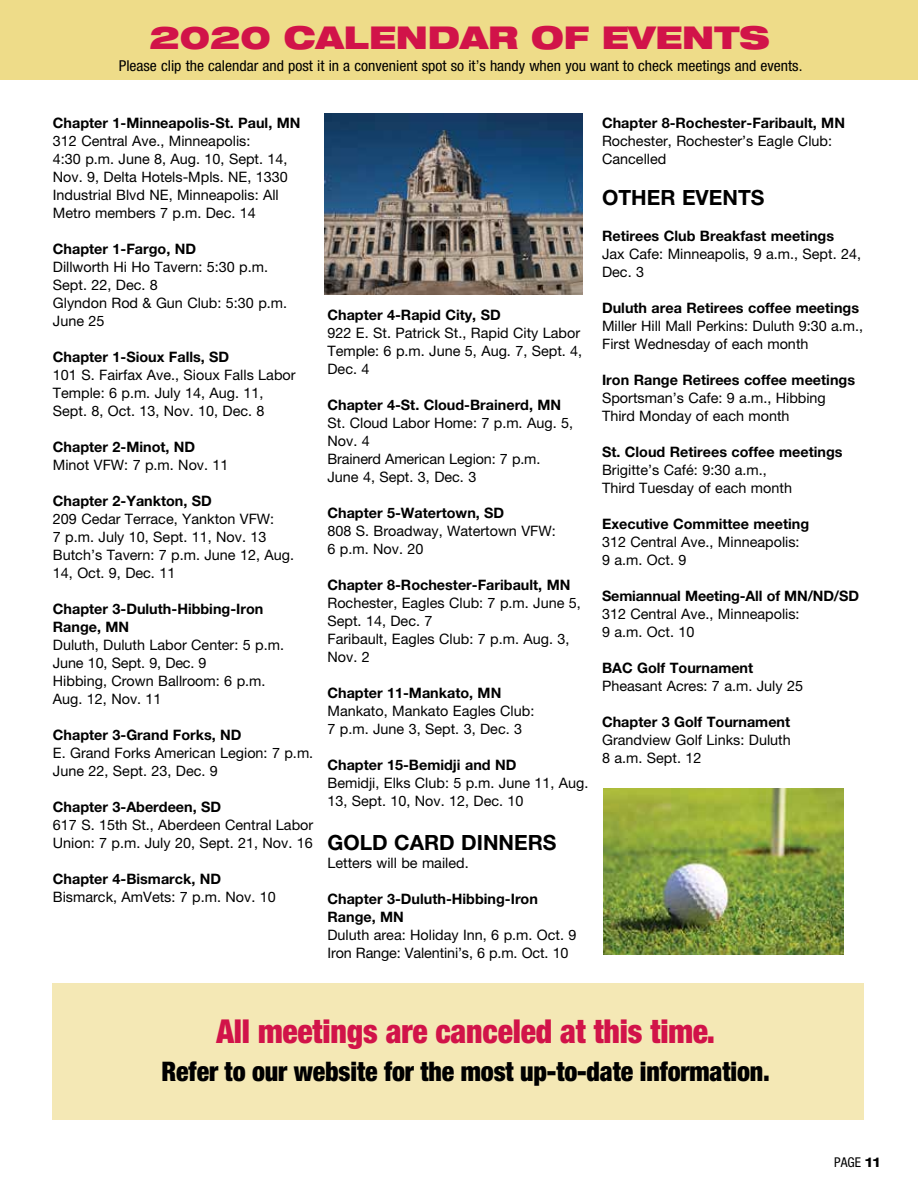
<style>
.page{position:relative;width:918px;height:1188px;background:#fff}
.page>*{position:absolute;margin:0;border:0;box-sizing:border-box;transform-origin:0 0}
.t1{font:900 condensed 33px "Helvetica Neue";letter-spacing:-.005em;color:#d11349;scale:.96 1}
.t2{font:900 expanded 31.5px "Helvetica Neue";color:#d11349}
.t3{font:900 condensed 27px "Helvetica Neue";letter-spacing:-.005em;color:#000;scale:.96 1}
.t4{font:700 21px "Helvetica Neue";color:#000}
.t5{font:condensed 15px "Helvetica Neue";color:#000;scale:1.05 1}
.t6{font:14.4px/18px "Helvetica Neue";color:#000}
.t7{font:700 14.4px/18px "Helvetica Neue";color:#000}
.t8{font:condensed 13.5px "Helvetica Neue";color:#000}
.s1{font-weight:700;font-stretch:expanded}
</style>
<div class="page">
<div style="left:0;top:0;width:918px;height:80px;background:#eedc89"></div>
<img style="left:325px;top:113px;width:258px;height:181px">
<img style="left:603px;top:788px;width:241px;height:167px">
<div style="left:53px;top:983px;width:811px;height:136px;background:#f4e8b5"></div>
<h2 class="t2" style="left:150px;top:18px;width:622px">2020 CALENDAR OF EVENTS</h2>
<p class="t5" style="left:119px;top:57px;width:653px">Please clip the calendar and post it in a convenient spot so it’s handy when you want to check meetings and events.</p>
<p class="t7" style="left:53px;top:114px;width:249px">Chapter 1-Minneapolis-St. Paul, MN</p>
<p class="t6" style="left:53px;top:132px;width:236px">312 Central Ave., Minneapolis:<br>4:30 p.m. June 8, Aug. 10, Sept. 14, Nov. 9, Delta Hotels-Mpls. NE, 1330<br>Industrial Blvd NE, Minneapolis: All Metro members 7 p.m. Dec. 14</p>
<p class="t7" style="left:53px;top:240px;width:145px">Chapter 1-Fargo, ND</p>
<p class="t6" style="left:53px;top:258px;width:236px">Dillworth Hi Ho Tavern: 5:30 p.m.<br>Sept. 22, Dec. 8<br>Glyndon Rod &amp; Gun Club: 5:30 p.m.<br>June 25</p>
<p class="t7" style="left:53px;top:348px;width:178px">Chapter 1-Sioux Falls, SD</p>
<p class="t6" style="left:53px;top:366px;width:244px">101 S. Fairfax Ave., Sioux Falls Labor<br>Temple: 6 p.m. July 14, Aug. 11,<br>Sept. 8, Oct. 13, Nov. 10, Dec. 8</p>
<p class="t7" style="left:53px;top:438px;width:144px">Chapter 2-Minot, ND</p>
<p class="t6" style="left:53px;top:456px;width:177px">Minot VFW: 7 p.m. Nov. 11</p>
<p class="t7" style="left:53px;top:492px;width:160px">Chapter 2-Yankton, SD</p>
<p class="t6" style="left:53px;top:510px;width:243px">209 Cedar Terrace, Yankton VFW:<br>7 p.m. July 10, Sept. 11, Nov. 13<br>Butch’s Tavern: 7 p.m. June 12, Aug.<br>14, Oct. 9, Dec. 11</p>
<p class="t7" style="left:53px;top:600px;width:212px">Chapter 3-Duluth-Hibbing-Iron<br>Range, MN</p>
<p class="t6" style="left:53px;top:636px;width:233px">Duluth, Duluth Labor Center: 5 p.m.<br>June 10, Sept. 9, Dec. 9<br>Hibbing, Crown Ballroom: 6 p.m.<br>Aug. 12, Nov. 11</p>
<p class="t7" style="left:53px;top:726px;width:190px">Chapter 3-Grand Forks, ND</p>
<p class="t6" style="left:53px;top:744px;width:262px">E. Grand Forks American Legion: 7 p.m.<br>June 22, Sept. 23, Dec. 9</p>
<p class="t7" style="left:53px;top:798px;width:170px">Chapter 3-Aberdeen, SD</p>
<p class="t6" style="left:53px;top:816px;width:262px">617 S. 15th St., Aberdeen Central Labor<br>Union: 7 p.m. July 20, Sept. 21, Nov. 16</p>
<p class="t7" style="left:53px;top:870px;width:170px">Chapter 4-Bismarck, ND</p>
<p class="t6" style="left:53px;top:888px;width:224px">Bismarck, AmVets: 7 p.m. Nov. 10</p>
<p class="t7" style="left:327px;top:306px;width:175px">Chapter 4-Rapid City, SD</p>
<p class="t6" style="left:327px;top:324px;width:256px">922 E. St. Patrick St., Rapid City Labor<br>Temple: 6 p.m. June 5, Aug. 7, Sept. 4,<br>Dec. 4</p>
<p class="t7" style="left:327px;top:396px;width:235px">Chapter 4-St. Cloud-Brainerd, MN</p>
<p class="t6" style="left:327px;top:414px;width:247px">St. Cloud Labor Home: 7 p.m. Aug. 5,<br>Nov. 4<br>Brainerd American Legion: 7 p.m.<br>June 4, Sept. 3, Dec. 3</p>
<p class="t7" style="left:327px;top:504px;width:178px">Chapter 5-Watertown, SD</p>
<p class="t6" style="left:327px;top:522px;width:230px">808 S. Broadway, Watertown VFW:<br>6 p.m. Nov. 20</p>
<p class="t7" style="left:327px;top:576px;width:244px">Chapter 8-Rochester-Faribault, MN</p>
<p class="t6" style="left:327px;top:594px;width:255px">Rochester, Eagles Club: 7 p.m. June 5,<br>Sept. 14, Dec. 7<br>Faribault, Eagles Club: 7 p.m. Aug. 3,<br>Nov. 2</p>
<p class="t7" style="left:327px;top:684px;width:175px">Chapter 11-Mankato, MN</p>
<p class="t6" style="left:327px;top:702px;width:208px">Mankato, Mankato Eagles Club:<br>7 p.m. June 3, Sept. 3, Dec. 3</p>
<p class="t7" style="left:327px;top:756px;width:190px">Chapter 15-Bemidji and ND</p>
<p class="t6" style="left:327px;top:774px;width:263px">Bemidji, Elks Club: 5 p.m. June 11, Aug.<br>13, Sept. 10, Nov. 12, Dec. 10</p>
<h3 class="t4" style="left:327px;top:829px;width:231px">GOLD CARD DINNERS</h3>
<p class="t6" style="left:327px;top:854px;width:143px">Letters will be mailed.</p>
<p class="t7" style="left:327px;top:889px;width:212px">Chapter 3-Duluth-Hibbing-Iron<br>Range, MN</p>
<p class="t6" style="left:327px;top:926px;width:251px">Duluth area: Holiday Inn, 6 p.m. Oct. 9<br>Iron Range: Valentini’s, 6 p.m. Oct. 10</p>
<p class="t7" style="left:602px;top:114px;width:244px">Chapter 8-Rochester-Faribault, MN</p>
<p class="t6" style="left:602px;top:132px;width:232px">Rochester, Rochester’s Eagle Club:<br>Cancelled</p>
<h3 class="t4" style="left:602px;top:185px;width:164px">OTHER EVENTS</h3>
<p class="t7" style="left:602px;top:227px;width:234px">Retirees Club Breakfast meetings</p>
<p class="t6" style="left:602px;top:245px;width:261px">Jax Cafe: Minneapolis, 9 a.m., Sept. 24,<br>Dec. 3</p>
<p class="t7" style="left:602px;top:299px;width:259px">Duluth area Retirees coffee meetings</p>
<p class="t6" style="left:602px;top:317px;width:263px">Miller Hill Mall Perkins: Duluth 9:30 a.m.,<br>First Wednesday of each month</p>
<p class="t7" style="left:602px;top:371px;width:255px">Iron Range Retirees coffee meetings</p>
<p class="t6" style="left:602px;top:389px;width:225px">Sportsman’s Cafe: 9 a.m., Hibbing<br>Third Monday of each month</p>
<p class="t7" style="left:602px;top:443px;width:242px">St. Cloud Retirees coffee meetings</p>
<p class="t6" style="left:602px;top:461px;width:191px">Brigitte’s Café: 9:30 a.m.,<br>Third Tuesday of each month</p>
<p class="t7" style="left:602px;top:515px;width:209px">Executive Committee meeting</p>
<p class="t6" style="left:602px;top:533px;width:199px">312 Central Ave., Minneapolis:<br>9 a.m. Oct. 9</p>
<p class="t7" style="left:602px;top:587px;width:258px">Semiannual Meeting-All of MN/ND/SD</p>
<p class="t6" style="left:602px;top:605px;width:199px">312 Central Ave., Minneapolis:<br>9 a.m. Oct. 10</p>
<p class="t7" style="left:602px;top:659px;width:153px">BAC Golf Tournament</p>
<p class="t6" style="left:602px;top:677px;width:203px">Pheasant Acres: 7 a.m. July 25</p>
<p class="t7" style="left:602px;top:713px;width:190px">Chapter 3 Golf Tournament</p>
<p class="t6" style="left:602px;top:731px;width:190px">Grandview Golf Links: Duluth<br>8 a.m. Sept. 12</p>
<h1 class="t1" style="left:216px;top:1011px;width:521px">All meetings are canceled at this time.</h1>
<h3 class="t3" style="left:162px;top:1054px;width:635px">Refer to our website for the most up-to-date information.</h3>
<p class="t8" style="left:834px;top:1155px;width:47px">PAGE <span class="s1">11</span></p>
</div>
